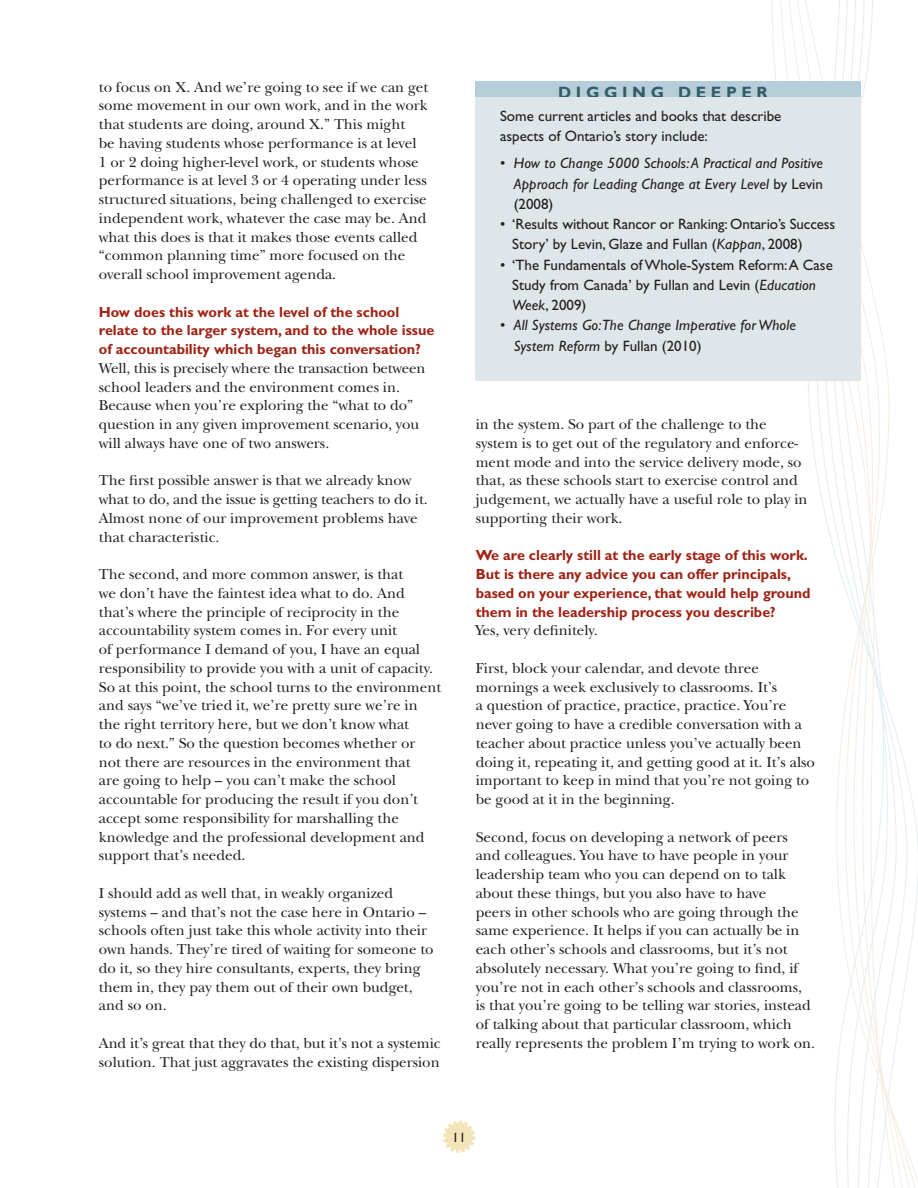
<style>
.page{position:relative;width:918px;height:1188px;background:#fff}
.page>*{position:absolute;margin:0;border:0;box-sizing:border-box;transform-origin:0 0}
.t1{font:700 16.5px "Gill Sans Std";color:#335c64}
.t2{font:15px/18.8px "New Baskerville";color:#231f20}
.t3{font:15px/20.2px "Gill Sans Std";color:#231f20}
.t4{font:italic 15px/20.2px "Gill Sans Std";letter-spacing:.01em;color:#231f20;text-align:justify}
.t5{font:700 14.7px/18.8px "Gill Sans Std";color:#9f2214}
.t6{font:13.5px "Gill Sans Std";color:#231f20}
.s1{font-style:normal}
.s2{font-style:italic}
</style>
<div class="page">
<svg style="left:443px;top:1121px;width:32px;height:32px"></svg>
<svg style="left:804px;top:0;width:114px;height:1188px"></svg>
<div style="left:476px;top:81px;width:385px;height:17px;background:#b6ceda"></div>
<div style="left:476px;top:98px;width:385px;height:283px;background:#dfe6ea"></div>
<p class="t2" style="left:99px;top:77px;width:331px">to focus on X. And we’re going to see if we can get some movement in our own work, and in the work that students are doing, around X.” This might<br>be having students whose performance is at level<br>1 or 2 doing higher-level work, or students whose performance is at level 3 or 4 operating under less structured situations, being challenged to exercise independent work, whatever the case may be. And what this does is that it makes those events called “common planning time” more focused on the overall school improvement agenda.</p>
<p class="t5" style="left:99px;top:302px;width:337px">How does this work at the level of the school relate to the larger system, and to the whole issue of accountability which began this conversation?</p>
<p class="t2" style="left:99px;top:359px;width:328px">Well, this is precisely where the transaction between school leaders and the environment comes in.<br>Because when you’re exploring the “what to do” question in any given improvement scenario, you will always have one of two answers.</p>
<p class="t2" style="left:99px;top:471px;width:330px">The first possible answer is that we already know what to do, and the issue is getting teachers to do it.<br>Almost none of our improvement problems have that characteristic.</p>
<p class="t2" style="left:99px;top:565px;width:344px">The second, and more common answer, is that<br>we don’t have the faintest idea what to do. And that’s where the principle of reciprocity in the accountability system comes in. For every unit<br>of performance I demand of you, I have an equal responsibility to provide you with a unit of capacity.<br>So at this point, the school turns to the environment and says “we’ve tried it, we’re pretty sure we’re in the right territory here, but we don’t know what<br>to do next.” So the question becomes whether or not there are resources in the environment that<br>are going to help – you can’t make the school accountable for producing the result if you don’t accept some responsibility for marshalling the knowledge and the professional development and support that’s needed.</p>
<p class="t2" style="left:99px;top:884px;width:336px">I should add as well that, in weakly organized systems – and that’s not the case here in Ontario – schools often just take this whole activity into their own hands. They’re tired of waiting for someone to do it, so they hire consultants, experts, they bring them in, they pay them out of their own budget, and so on.</p>
<p class="t2" style="left:99px;top:1034px;width:343px">And it’s great that they do that, but it’s not a systemic solution. That just aggravates the existing dispersion</p>
<p class="t1" style="left:558px;top:83px;width:197px">Digging Dee per</p>
<p class="t3" style="left:500px;top:106px;width:283px">Some current articles and books that describe aspects of Ontario’s story include:</p>
<p class="t4" style="left:514px;top:153px;width:311px;text-indent:-14px"><span class="s1">•</span> How to Change 5000 Schools: A Practical and Positive Approach for Leading Change at Every Level <span class="s1">by Levin (2008)</span></p>
<p class="t3" style="left:512px;top:214px;width:325px;text-indent:-12px">• ‘Results without Rancor or Ranking: Ontario’s Success<br>Story’ by Levin, Glaze and Fullan (<span class="s2">Kappan</span>, 2008)</p>
<p class="t3" style="left:512px;top:255px;width:322px;text-indent:-12px">• ‘The Fundamentals of Whole-System Reform: A Case<br>Study from Canada’ by Fullan and Levin (<span class="s2">Education<br>Week</span>, 2009)</p>
<p class="t4" style="left:514px;top:315px;width:284px;text-indent:-14px"><span class="s1">•</span> All Systems Go:The Change Imperative for Whole<br>System Reform <span class="s1">by Fullan (2010)</span></p>
<p class="t2" style="left:476px;top:415px;width:333px">in the system. So part of the challenge to the system is to get out of the regulatory and enforce&shy;ment mode and into the service delivery mode, so that, as these schools start to exercise control and judgement, we actually have a useful role to play in supporting their work.</p>
<p class="t5" style="left:476px;top:546px;width:336px">We are clearly still at the early stage of this work.<br>But is there any advice you can offer principals, based on your experience, that would help ground them in the leadership process you describe?</p>
<p class="t2" style="left:476px;top:621px;width:123px">Yes, very definitely.</p>
<p class="t2" style="left:476px;top:659px;width:341px">First, block your calendar, and devote three mornings a week exclusively to classrooms. It’s<br>a question of practice, practice, practice. You’re never going to have a credible conversation with a teacher about practice unless you’ve actually been doing it, repeating it, and getting good at it. It’s also important to keep in mind that you’re not going to be good at it in the beginning.</p>
<p class="t2" style="left:476px;top:827px;width:341px">Second, focus on developing a network of peers and colleagues. You have to have people in your leadership team who you can depend on to talk about these things, but you also have to have<br>peers in other schools who are going through the same experience. It helps if you can actually be in each other’s schools and classrooms, but it’s not absolutely necessary. What you’re going to find, if you’re not in each other’s schools and classrooms, is that you’re going to be telling war stories, instead of talking about that particular classroom, which really represents the problem I’m trying to work on.</p>
<p class="t6" style="left:452px;top:1129px;width:15px">11</p>
</div>
